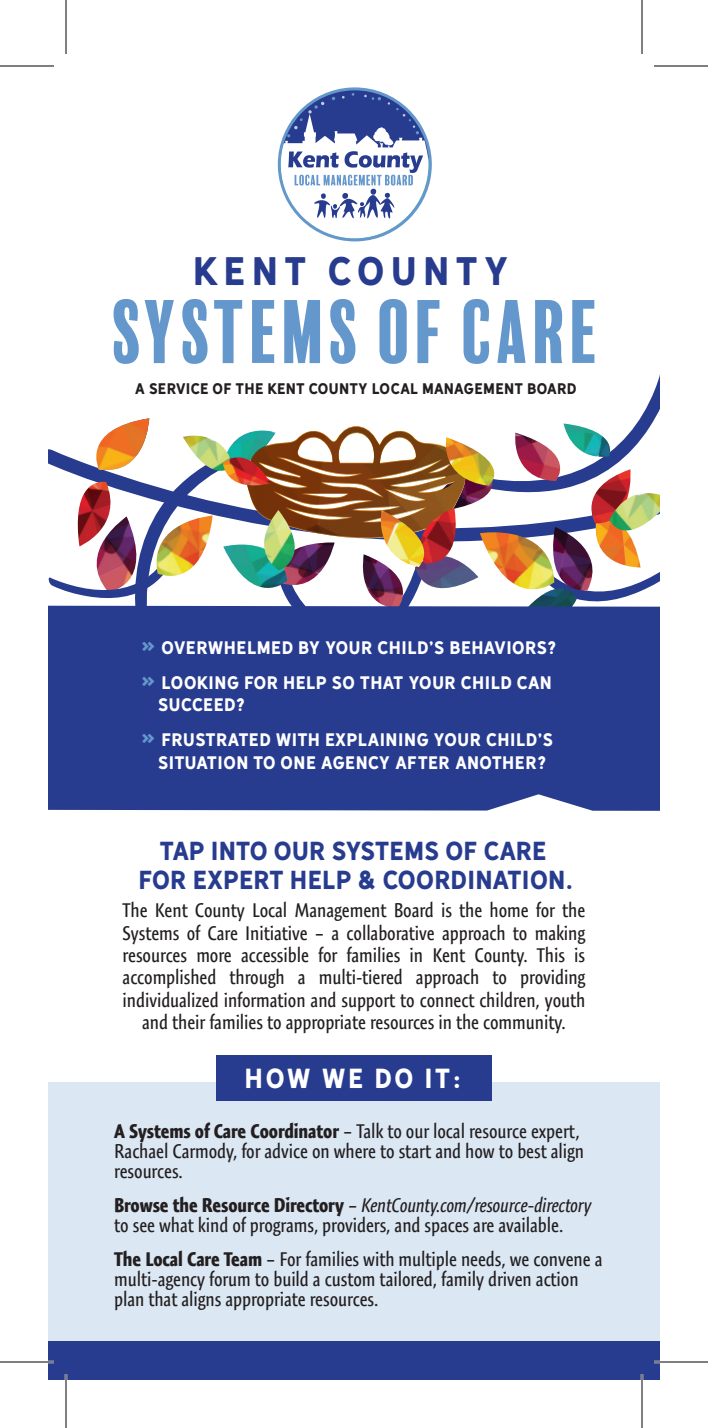
<style>
.page{position:relative;width:708px;height:1428px;background:#fff}
.page>*{position:absolute;margin:0;border:0;box-sizing:border-box;transform-origin:0 0}
.t1{font:37.2px "Hanley Sans";letter-spacing:.16em;color:#283c8f}
.t2{font:25.8px "Hanley Sans";letter-spacing:.1em;color:#fff}
.t3{font:24.4px/28.6px "Hanley Sans";color:#283c8f;text-align:center}
.t4{font:condensed 20px/22.4px "Expo Sans Pro";letter-spacing:-.005em;color:#231f20}
.t5{font:17px/35.2px "Hanley Sans";letter-spacing:.02em;color:#fff}
.t6{font:14.4px "Hanley Sans";letter-spacing:.01em;color:#231f20}
.s1{font-size:20.4px;color:#6497cb}
.s2{font-weight:700}
.s3{font-style:italic}
</style>
<div class="page">
<div style="left:48px;top:1082px;width:612px;height:298px;background:#dbe7f3"></div>
<div style="left:216px;top:1055px;width:276px;height:45px;background:#283c8f"></div>
<div style="left:48px;top:1341px;width:612px;height:39px;background:#283c8f"></div>
<svg style="left:278px;top:87px;width:154px;height:154px"></svg>
<svg style="left:48px;top:299px;width:612px;height:307px"></svg>
<img style="left:183px;top:436px;width:50px;height:53px">
<img style="left:148px;top:516px;width:65px;height:78px">
<div style="left:48px;top:606px;width:612px;height:205px;background:#283c8f"></div>
<img style="left:223px;top:457px;width:47px;height:38px">
<hr style="left:0;top:1361px;width:54px;height:2px;background:#fff">
<hr style="left:654px;top:1361px;width:54px;height:2px;background:#fff">
<hr style="left:65px;top:1374px;width:2px;height:54px;background:#fff">
<hr style="left:641px;top:1374px;width:2px;height:54px;background:#fff">
<hr style="left:0;top:66px;width:54px;height:1px;background:#000">
<hr style="left:654px;top:66px;width:54px;height:1px;background:#000">
<hr style="left:0;top:1362px;width:54px;height:1px;background:#000">
<hr style="left:654px;top:1362px;width:54px;height:1px;background:#000">
<hr style="left:66px;top:0;width:1px;height:54px;background:#000">
<hr style="left:66px;top:1374px;width:1px;height:54px;background:#000">
<hr style="left:642px;top:0;width:1px;height:54px;background:#000">
<hr style="left:642px;top:1374px;width:1px;height:54px;background:#000">
<h1 class="t1" style="left:193px;top:248px;width:318px">KENT COUNTY</h1>
<p class="t6" style="left:135px;top:380px;width:443px">A SERVICE OF THE KENT COUNTY LOCAL MANAGEMENT BOARD</p>
<p class="t5" style="left:141px;top:630px;width:416px"><span class="s1">»</span> OVERWHELMED BY YOUR CHILD’S BEHAVIORS? <span class="s1">»</span> LOOKING FOR HELP SO THAT YOUR CHILD CAN</p>
<p class="t5" style="left:141px;top:687px;width:413px;text-indent:17px">SUCCEED?<br><span class="s1">»</span> FRUSTRATED WITH EXPLAINING YOUR CHILD’S</p>
<p class="t5" style="left:158px;top:744px;width:389px">SITUATION TO ONE AGENCY AFTER ANOTHER?</p>
<p class="t3" style="left:139px;top:836px;width:436px">TAP INTO OUR SYSTEMS OF CARE<br>FOR EXPERT HELP &amp; COORDINATION.</p>
<p class="t4" style="left:123px;top:899px;width:464px;text-align:center">The Kent County Local Management Board is the home for the Systems of Care Initiative – a collaborative approach to making resources more accessible for families in Kent County. This is accomplished through a multi-tiered approach to providing individualized information and support to connect children, youth and their families to appropriate resources in the community.</p>
<p class="t2" style="left:245px;top:1062px;width:218px">HOW WE DO IT:</p>
<p class="t4" style="left:114px;top:1121px;width:472px;line-height:20px"><span class="s2">A Systems of Care Coordinator</span> – Talk to our local resource expert,<br>Rachael Carmody, for advice on where to start and how to best align resources.</p>
<p class="t4" style="left:114px;top:1195px;width:479px;line-height:20px"><span class="s2">Browse the Resource Directory</span> – <span class="s3">KentCounty.com/resource-directory </span>to see what kind of programs, providers, and spaces are available.</p>
<p class="t4" style="left:114px;top:1249px;width:490px;line-height:20px"><span class="s2">The Local Care Team</span> – For families with multiple needs, we convene a multi-agency forum to build a custom tailored, family driven action plan that aligns appropriate resources.</p>
</div>
